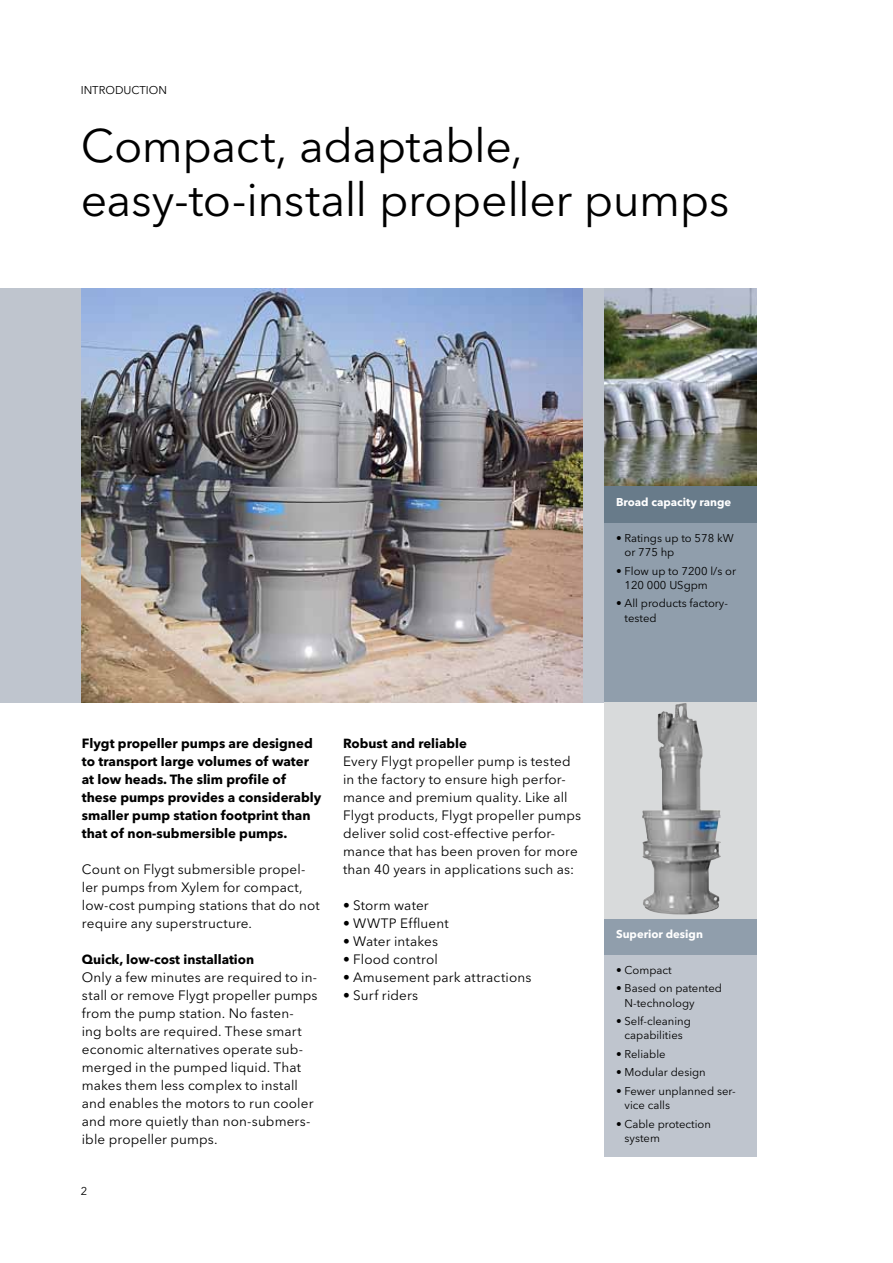
<style>
.page{position:relative;width:893px;height:1263px;background:#fff}
.page>*{position:absolute;margin:0;border:0;box-sizing:border-box;transform-origin:0 0}
.t1{font:46.5px/54.3px "Avenir Next LT Pro";letter-spacing:-.01em;color:#000}
.t2{font:13.5px/18px "Avenir Next LT Pro";letter-spacing:.01em;color:#000}
.t3{font:700 13.35px/18px "Avenir Next LT Pro";color:#000}
.t4{font:700 13.2px "Avenir Next LT Pro";color:#000}
.t5{font:11.25px/14.2px "Avenir Next LT Pro";color:#000}
.t6{font:700 11.25px "Avenir Next LT Pro";color:#fff}
</style>
<div class="page">
<div style="left:0;top:288px;width:608px;height:414px;background:#bfc5ce"></div>
<div style="left:604px;top:522px;width:153px;height:180px;background:#909eac"></div>
<img style="left:604px;top:288px;width:153px;height:198px">
<div style="left:604px;top:486px;width:153px;height:36px;background:#687b8a"></div>
<img style="left:82px;top:288px;width:501px;height:414px">
<div style="left:604px;top:954px;width:153px;height:203px;background:#bfc5ce"></div>
<div style="left:604px;top:918px;width:153px;height:36px;background:#909eac"></div>
<div style="left:604px;top:702px;width:153px;height:216px;background:#d8dadb"></div>
<img style="left:642px;top:703px;width:79px;height:212px">
<p class="t5" style="left:81px;top:83px;width:88px">Introduction</p>
<h1 class="t1" style="left:81px;top:119px;width:650px">Compact, adaptable, easy-to-install propeller pumps</h1>
<p class="t6" style="left:616px;top:495px;width:117px">Broad capacity range</p>
<p class="t5" style="left:624px;top:531px;width:111px;text-indent:-9px">• Ratings up to 578 kW or 775 hp</p>
<p class="t5" style="left:624px;top:564px;width:113px;text-indent:-9px">• Flow up to 7200 l/s or<br>120 000 USgpm</p>
<p class="t5" style="left:624px;top:596px;width:105px;text-indent:-9px">• All products factory&shy;tested</p>
<p class="t3" style="left:82px;top:734px;width:241px">Flygt propeller pumps are designed to transport large volumes of water at low heads. The slim profile of these pumps provides a considerably smaller pump station footprint than that of non-submersible pumps.</p>
<p class="t2" style="left:82px;top:860px;width:240px">Count on Flygt submersible propel&shy;ler pumps from Xylem for compact, low-cost pumping stations that do not require any superstructure.</p>
<p class="t4" style="left:82px;top:951px;width:174px">Quick, low-cost installation</p>
<p class="t2" style="left:82px;top:968px;width:237px">Only a few minutes are required to in&shy;stall or remove Flygt propeller pumps from the pump station. No fasten-<br>ing bolts are required. These smart economic alternatives operate sub&shy;merged in the pumped liquid. That makes them less complex to install and enables the motors to run cooler and more quietly than non-submers&shy;ible propeller pumps.</p>
<p class="t5" style="left:81px;top:1184px;width:8px">2</p>
<p class="t4" style="left:343px;top:735px;width:125px">Robust and reliable</p>
<p class="t2" style="left:343px;top:752px;width:240px">Every Flygt propeller pump is tested in the factory to ensure high perfor&shy;mance and premium quality. Like all Flygt products, Flygt propeller pumps deliver solid cost-effective perfor&shy;mance that has been proven for more than 40 years in applications such as:</p>
<p class="t2" style="left:343px;top:896px;width:87px">• Storm water</p>
<p class="t2" style="left:343px;top:914px;width:107px">• WWTP Effluent</p>
<p class="t2" style="left:343px;top:932px;width:96px">• Water intakes</p>
<p class="t2" style="left:343px;top:950px;width:96px">• Flood control</p>
<p class="t2" style="left:343px;top:968px;width:190px">• Amusement park attractions</p>
<p class="t2" style="left:343px;top:986px;width:77px">• Surf riders</p>
<p class="t6" style="left:616px;top:927px;width:88px">Superior design</p>
<p class="t5" style="left:616px;top:963px;width:57px">• Compact</p>
<p class="t5" style="left:624px;top:981px;width:99px;text-indent:-9px">• Based on patented<br>N-technology</p>
<p class="t5" style="left:616px;top:1014px;width:76px;text-align:center">• Self-cleaning capabilities</p>
<p class="t5" style="left:616px;top:1047px;width:51px">• Reliable</p>
<p class="t5" style="left:616px;top:1065px;width:91px">• Modular design</p>
<p class="t5" style="left:624px;top:1084px;width:113px;text-indent:-9px">• Fewer unplanned ser&shy;vice calls</p>
<p class="t5" style="left:624px;top:1117px;width:88px;text-indent:-9px">• Cable protection system</p>
</div>
